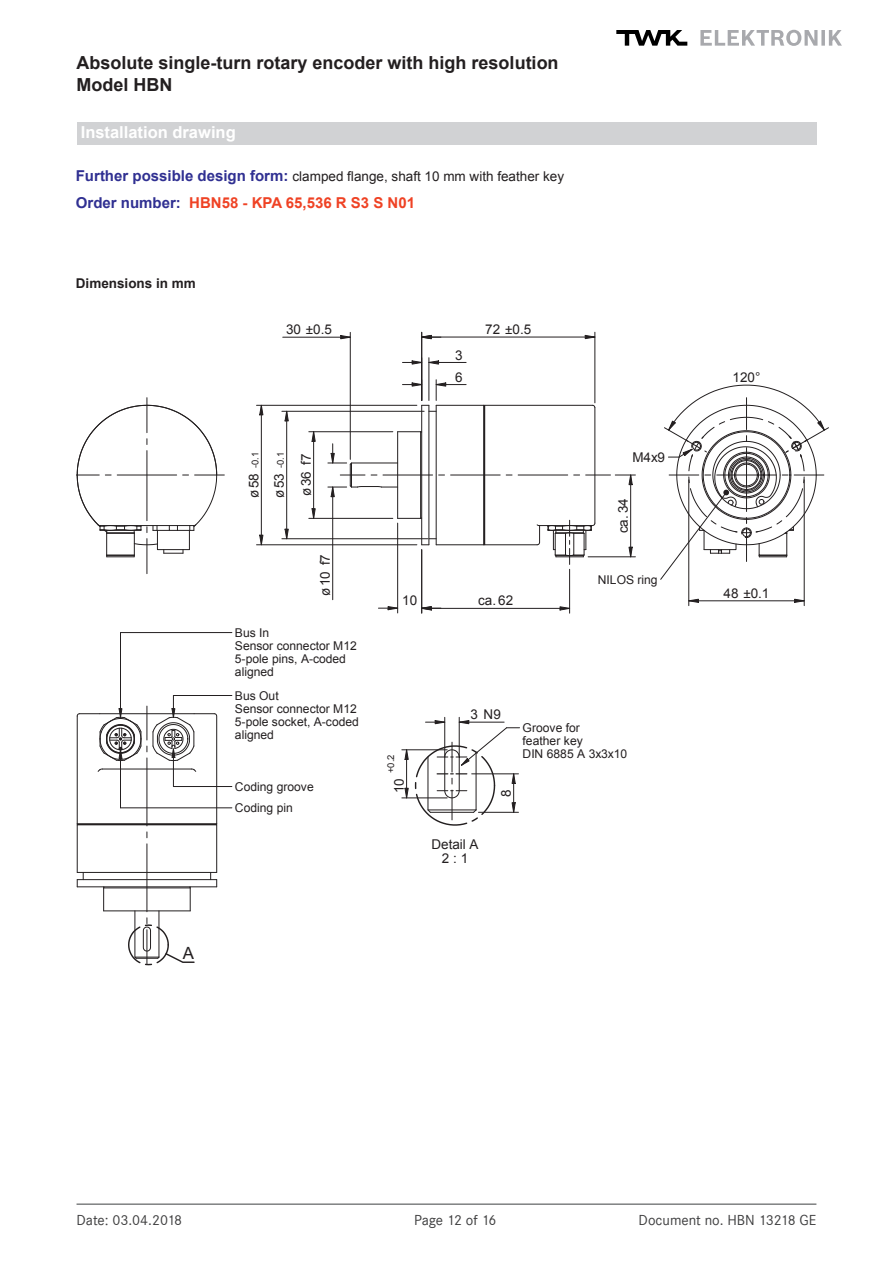
<style>
.page{position:relative;width:893px;height:1263px;background:#fff}
.page>*{position:absolute;margin:0;border:0;box-sizing:border-box;transform-origin:0 0}
.t1{font:700 18px/21.6px "Arial";color:#231f20}
.t2{font:16.8px "Arial";color:#231f20}
.t3{font:700 16.5px "Arial";color:#fff}
.t4{font:15px "Corporate S";color:#3e3e3f}
.t5{font:700 15px "Arial";color:#ef4224}
.t6{font:13.5px/22px "Arial";color:#231f20}
.t7{font:700 13.5px "Arial";color:#231f20}
.t8{font:12.15px/13px "Arial";color:#231f20}
.t9{font:9.45px "Arial";color:#231f20}
.s1{font-weight:700;font-size:15px;color:#303092}
.s2{color:#303092}
.s3{font-size:13.5px}
</style>
<div class="page">
<hr style="left:77px;top:1203px;width:739px;height:2px;background:#7e8081">
<svg style="left:616px;top:30px;width:71px;height:16px"></svg>
<svg style="left:700px;top:30px;width:142px;height:16px"></svg>
<div style="left:77px;top:122px;width:739px;height:23px;background:#d1d2d4"></div>
<hr style="left:397px;top:432px;width:1px;height:86px;background:#231f20">
<hr style="left:421px;top:405px;width:1px;height:140px;background:#231f20">
<hr style="left:428px;top:405px;width:1px;height:140px;background:#231f20">
<hr style="left:436px;top:405px;width:1px;height:140px;background:#231f20">
<hr style="left:483px;top:405px;width:1px;height:140px;background:#231f20">
<hr style="left:420px;top:432px;width:1px;height:86px;background:#231f20">
<hr style="left:436px;top:405px;width:48px;height:1px;background:#231f20">
<hr style="left:436px;top:544px;width:48px;height:1px;background:#231f20">
<svg style="left:422px;top:538px;width:14px;height:7px"></svg>
<svg style="left:398px;top:431px;width:24px;height:1px"></svg>
<svg style="left:398px;top:518px;width:23px;height:1px"></svg>
<hr style="left:539px;top:525px;width:53px;height:1px;background:#231f20">
<hr style="left:594px;top:408px;width:1px;height:115px;background:#231f20">
<hr style="left:484px;top:405px;width:1px;height:140px;background:#231f20">
<hr style="left:485px;top:405px;width:107px;height:1px;background:#231f20">
<hr style="left:485px;top:544px;width:52px;height:1px;background:#231f20">
<svg style="left:592px;top:404px;width:4px;height:5px"></svg>
<svg style="left:536px;top:524px;width:5px;height:22px"></svg>
<hr style="left:429px;top:358px;width:1px;height:42px;background:#231f20">
<svg style="left:402px;top:360px;width:37px;height:5px"></svg>
<hr style="left:429px;top:362px;width:37px;height:1px;background:#231f20">
<svg style="left:402px;top:380px;width:45px;height:32px"></svg>
<hr style="left:436px;top:384px;width:30px;height:1px;background:#231f20">
<svg style="left:584px;top:335px;width:12px;height:4px"></svg>
<hr style="left:594px;top:332px;width:1px;height:71px;background:#231f20">
<hr style="left:422px;top:337px;width:173px;height:1px;background:#231f20">
<hr style="left:147px;top:398px;width:1px;height:35px;background:#231f20">
<hr style="left:147px;top:539px;width:1px;height:35px;background:#231f20">
<svg style="left:77px;top:404px;width:147px;height:153px"></svg>
<hr style="left:383px;top:475px;width:50px;height:1px;background:#231f20">
<hr style="left:451px;top:475px;width:49px;height:1px;background:#231f20">
<hr style="left:518px;top:475px;width:50px;height:1px;background:#231f20">
<svg style="left:689px;top:598px;width:10px;height:5px"></svg>
<svg style="left:794px;top:598px;width:10px;height:5px"></svg>
<hr style="left:688px;top:480px;width:1px;height:126px;background:#231f20">
<hr style="left:804px;top:480px;width:1px;height:126px;background:#231f20">
<hr style="left:689px;top:600px;width:115px;height:1px;background:#231f20">
<svg style="left:660px;top:384px;width:169px;height:196px"></svg>
<hr style="left:397px;top:523px;width:1px;height:90px;background:#231f20">
<svg style="left:378px;top:606px;width:21px;height:4px"></svg>
<svg style="left:328px;top:444px;width:70px;height:53px"></svg>
<hr style="left:332px;top:487px;width:1px;height:113px;background:#231f20">
<svg style="left:311px;top:432px;width:5px;height:10px"></svg>
<svg style="left:311px;top:508px;width:5px;height:10px"></svg>
<hr style="left:309px;top:431px;width:84px;height:1px;background:#231f20">
<hr style="left:309px;top:518px;width:84px;height:1px;background:#231f20">
<hr style="left:313px;top:432px;width:1px;height:86px;background:#231f20">
<svg style="left:259px;top:404px;width:5px;height:12px"></svg>
<svg style="left:259px;top:534px;width:5px;height:12px"></svg>
<hr style="left:257px;top:405px;width:160px;height:1px;background:#231f20">
<hr style="left:257px;top:544px;width:160px;height:1px;background:#231f20">
<hr style="left:261px;top:405px;width:1px;height:140px;background:#231f20">
<hr style="left:147px;top:844px;width:1px;height:68px;background:#231f20">
<svg style="left:340px;top:335px;width:10px;height:5px"></svg>
<hr style="left:350px;top:332px;width:1px;height:127px;background:#231f20">
<hr style="left:421px;top:332px;width:1px;height:68px;background:#231f20">
<hr style="left:283px;top:337px;width:67px;height:1px;background:#231f20">
<svg style="left:422px;top:335px;width:19px;height:5px"></svg>
<hr style="left:104px;top:910px;width:86px;height:1px;background:#231f20">
<hr style="left:77px;top:886px;width:140px;height:1px;background:#231f20">
<hr style="left:77px;top:879px;width:140px;height:1px;background:#231f20">
<hr style="left:77px;top:872px;width:140px;height:1px;background:#231f20">
<hr style="left:104px;top:887px;width:86px;height:1px;background:#231f20">
<hr style="left:77px;top:825px;width:1px;height:47px;background:#231f20">
<hr style="left:216px;top:825px;width:1px;height:47px;background:#231f20">
<svg style="left:77px;top:872px;width:7px;height:15px"></svg>
<svg style="left:210px;top:872px;width:7px;height:15px"></svg>
<svg style="left:103px;top:887px;width:1px;height:24px"></svg>
<svg style="left:127px;top:887px;width:68px;height:79px"></svg>
<hr style="left:120px;top:807px;width:112px;height:1px;background:#231f20">
<hr style="left:120px;top:632px;width:1px;height:85px;background:#231f20">
<hr style="left:120px;top:632px;width:112px;height:1px;background:#231f20">
<hr style="left:173px;top:786px;width:59px;height:1px;background:#231f20">
<svg style="left:77px;top:695px;width:141px;height:131px"></svg>
<hr style="left:173px;top:695px;width:59px;height:1px;background:#231f20">
<svg style="left:547px;top:520px;width:49px;height:44px"></svg>
<svg style="left:422px;top:606px;width:19px;height:5px"></svg>
<svg style="left:559px;top:606px;width:12px;height:5px"></svg>
<hr style="left:421px;top:550px;width:1px;height:63px;background:#231f20">
<hr style="left:569px;top:569px;width:1px;height:44px;background:#231f20">
<hr style="left:422px;top:608px;width:148px;height:1px;background:#231f20">
<svg style="left:628px;top:546px;width:5px;height:12px"></svg>
<hr style="left:588px;top:556px;width:47px;height:1px;background:#231f20">
<svg style="left:586px;top:471px;width:49px;height:14px"></svg>
<hr style="left:630px;top:475px;width:1px;height:82px;background:#231f20">
<svg style="left:284px;top:410px;width:5px;height:12px"></svg>
<svg style="left:284px;top:528px;width:5px;height:12px"></svg>
<hr style="left:282px;top:411px;width:142px;height:1px;background:#231f20">
<hr style="left:282px;top:538px;width:146px;height:1px;background:#231f20">
<hr style="left:286px;top:411px;width:1px;height:128px;background:#231f20">
<hr style="left:459px;top:717px;width:1px;height:39px;background:#231f20">
<hr style="left:444px;top:717px;width:1px;height:40px;background:#231f20">
<svg style="left:404px;top:750px;width:5px;height:10px"></svg>
<svg style="left:404px;top:787px;width:5px;height:12px"></svg>
<hr style="left:402px;top:749px;width:45px;height:1px;background:#231f20">
<hr style="left:402px;top:797px;width:45px;height:1px;background:#231f20">
<hr style="left:406px;top:750px;width:1px;height:48px;background:#231f20">
<svg style="left:415px;top:720px;width:105px;height:106px"></svg>
<hr style="left:472px;top:773px;width:46px;height:1px;background:#231f20">
<hr style="left:478px;top:812px;width:40px;height:1px;background:#231f20">
<hr style="left:513px;top:774px;width:1px;height:38px;background:#231f20">
<h1 class="t1" style="left:77px;top:53px;width:484px">Absolute single-turn rotary encoder with high resolution<br>Model HBN</h1>
<h3 class="t3" style="left:81px;top:121px;width:156px">Installation drawing</h3>
<p class="t6" style="left:76px;top:165px;width:490px"><span class="s1">Further possible design form:</span> clamped flange, shaft 10 mm with feather key</p>
<p class="t5" style="left:76px;top:192px;width:341px"><span class="s2">Order number:</span> HBN58 - KPA 65,536 R S3 S N01</p>
<p class="t7" style="left:76px;top:274px;width:122px">Dimensions in mm</p>
<h2 class="t2" style="left:183px;top:942px;width:13px">A</h2>
<p class="t6" style="left:286px;top:319px;width:47px">30 ±0.5</p>
<p class="t9" style="left:249px;top:488px;width:37px;rotate:-90deg"><span class="s3">58</span> -0.1</p>
<p class="t6" style="left:243px;top:498px;width:10px;rotate:-90deg">ø</p>
<p class="t9" style="left:274px;top:488px;width:37px;rotate:-90deg"><span class="s3">53</span> -0.1</p>
<p class="t6" style="left:268px;top:498px;width:10px;rotate:-90deg">ø</p>
<p class="t6" style="left:295px;top:496px;width:44px;rotate:-90deg">ø36 f7</p>
<p class="t6" style="left:314px;top:596px;width:44px;rotate:-90deg">ø10 f7</p>
<p class="t8" style="left:235px;top:626px;width:123px">Bus In<br>Sensor connector M12<br>5-pole pins, A-coded aligned</p>
<p class="t8" style="left:235px;top:689px;width:126px">Bus Out<br>Sensor connector M12<br>5-pole socket, A-coded aligned</p>
<p class="t8" style="left:235px;top:780px;width:80px">Coding groove</p>
<p class="t8" style="left:235px;top:801px;width:59px">Coding pin</p>
<p class="t6" style="left:455px;top:344px;width:9px">3<br>6</p>
<p class="t6" style="left:485px;top:318px;width:47px">72 ±0.5</p>
<p class="t6" style="left:402px;top:590px;width:16px">10</p>
<p class="t6" style="left:478px;top:590px;width:36px">ca. 62</p>
<p class="t6" style="left:632px;top:446px;width:34px">M4x9</p>
<p class="t6" style="left:612px;top:533px;width:36px;rotate:-90deg">ca.34</p>
<p class="t8" style="left:598px;top:573px;width:61px">NILOS ring</p>
<p class="t9" style="left:385px;top:773px;width:20px;rotate:-90deg">+0.2</p>
<p class="t6" style="left:388px;top:793px;width:16px;rotate:-90deg">10</p>
<p class="t6" style="left:470px;top:704px;width:32px">3 N9</p>
<p class="t8" style="left:523px;top:721px;width:106px">Groove for<br>feather key<br>DIN 6885 A 3x3x10</p>
<p class="t6" style="left:495px;top:797px;width:9px;rotate:-90deg">8</p>
<p class="t6" style="left:431px;top:837px;width:48px;line-height:14.4px;text-align:center">Detail A<br>2 : 1</p>
<p class="t6" style="left:732px;top:367px;width:29px">120°</p>
<p class="t6" style="left:723px;top:582px;width:47px">48 ±0.1</p>
<p class="t4" style="left:77px;top:1211px;width:107px">Date: 03.04.2018</p>
<p class="t4" style="left:414px;top:1211px;width:84px">Page 12 of 16</p>
<p class="t4" style="left:639px;top:1211px;width:179px">Document no. HBN 13218 GE</p>
</div>
